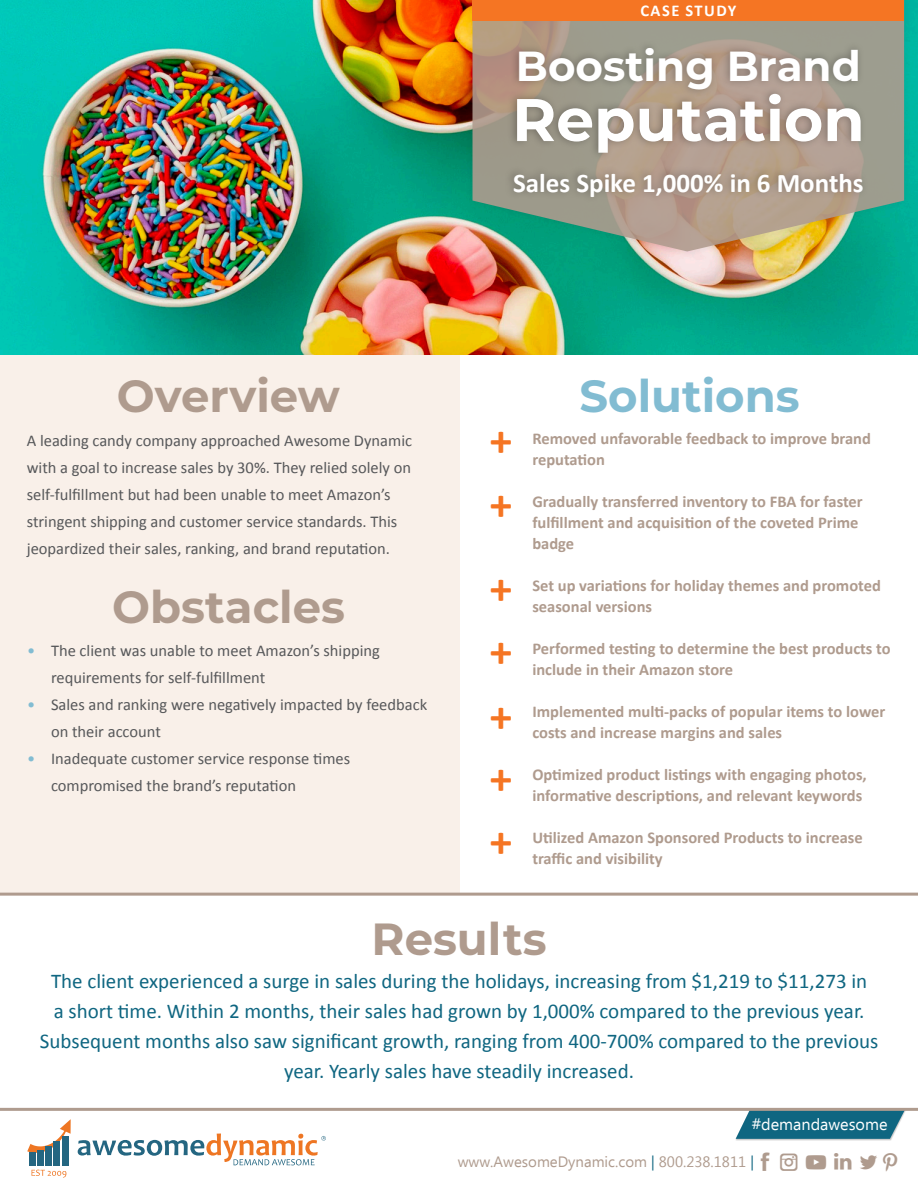
<style>
.page{position:relative;width:918px;height:1188px;background:#fff}
.page>*{position:absolute;margin:0;border:0;box-sizing:border-box;transform-origin:0 0}
.t1{font:700 60px "Montserrat";color:#fff}
.t2{font:700 45px "Montserrat";color:#af9b8e}
.t3{font:700 45px "Montserrat";color:#82bcd2}
.t4{font:700 45px "Calibri";color:#f57523}
.t5{font:700 42px "Montserrat";color:#fff}
.t6{font:700 27px "Calibri";color:#fff}
.t7{font:21px/30px "Calibri";color:#0f6681;text-align:center}
.t8{font:21px "Sosa";color:#af9b8e}
.t9{font:700 16.5px/21px "Calibri";color:#af9b8e}
.t10{font:16.5px/27px "Calibri";color:#57585a}
.t11{font:700 16.5px "Calibri";letter-spacing:.09em;color:#fff}
.t12{font:16.2px "Ebrima";color:#fff}
.t13{font:15px "Ebrima";color:#af9b8e}
.s1{color:#82bcd2}
.s2{color:#0f6681}
</style>
<div class="page">
<div style="left:0;top:354px;width:459px;height:541px;background:#f9f0e9"></div>
<img style="left:0;top:0;width:918px;height:354px">
<svg style="left:78px;top:1134px;width:248px;height:31px"></svg>
<svg style="left:27px;top:1119px;width:44px;height:34px"></svg>
<div style="left:29px;top:1153px;width:7px;height:13px;background:#246681"></div>
<div style="left:37px;top:1150px;width:7px;height:16px;background:#246681"></div>
<div style="left:46px;top:1146px;width:6px;height:20px;background:#246681"></div>
<div style="left:54px;top:1142px;width:6px;height:24px;background:#246681"></div>
<div style="left:62px;top:1136px;width:7px;height:30px;background:#246681"></div>
<svg style="left:31px;top:1170px;width:35px;height:7px"></svg>
<div style="left:736px;top:1110px;width:170px;height:30px;background:#231f20;opacity:.25"></div>
<svg style="left:736px;top:1111px;width:169px;height:28px;background:#23728b"></svg>
<hr style="left:0;top:1108px;width:918px;height:3px;background:#af9b8e">
<hr style="left:0;top:893px;width:918px;height:3px;background:#af9b8e">
<div style="left:465px;top:0;width:447px;height:259px;background:#231f20;opacity:.1"></div>
<svg style="left:472px;top:21px;width:432px;height:230px;background:#919e86"></svg>
<div style="left:507px;top:41px;width:359px;height:120px;background:#231f20;opacity:.35"></div>
<div style="left:504px;top:166px;width:364px;height:38px;background:#231f20;opacity:.35"></div>
<div style="left:472px;top:0;width:432px;height:21px;background:#f57523"></div>
<p class="t11" style="left:640px;top:-2px;width:98px">CASE STUDY</p>
<p class="t5" style="left:516px;top:36px;width:347px">Boosting Brand</p>
<p class="t1" style="left:512px;top:76px;width:354px">Reputation</p>
<p class="t6" style="left:513px;top:164px;width:352px">Sales Spike 1,000% in 6 Months</p>
<p class="t2" style="left:117px;top:364px;width:225px">Overview</p>
<p class="t10" style="left:27px;top:426px;width:387px">A leading candy company approached Awesome Dynamic</p>
<p class="t10" style="left:27px;top:453px;width:386px">with a goal to increase sales by 30%. They relied solely on</p>
<p class="t10" style="left:27px;top:480px;width:372px">self-fulfillment but had been unable to meet Amazon’s stringent shipping and customer service standards. This jeopardized their sales, ranking, and brand reputation.</p>
<p class="t2" style="left:112px;top:574px;width:234px">Obstacles</p>
<p class="t10" style="left:27px;top:636px;width:354px"><span class="s1">•</span> The client was unable to meet Amazon’s shipping</p>
<p class="t10" style="left:51px;top:663px;width:216px">requirements for self-fulfillment</p>
<p class="t10" style="left:27px;top:690px;width:402px"><span class="s1">•</span> Sales and ranking were negatively impacted by feedback</p>
<p class="t10" style="left:51px;top:717px;width:111px">on their account</p>
<p class="t10" style="left:27px;top:744px;width:325px"><span class="s1">•</span> Inadequate customer service response times</p>
<p class="t10" style="left:51px;top:771px;width:247px">compromised the brand’s reputation</p>
<p class="t4" style="left:490px;top:408px;width:24px">+</p>
<p class="t4" style="left:490px;top:472px;width:24px">+</p>
<p class="t4" style="left:490px;top:556px;width:24px">+</p>
<p class="t4" style="left:490px;top:619px;width:24px">+</p>
<p class="t4" style="left:490px;top:684px;width:24px">+</p>
<p class="t4" style="left:490px;top:746px;width:24px">+</p>
<p class="t4" style="left:490px;top:809px;width:24px">+</p>
<p class="t3" style="left:580px;top:364px;width:222px">Solutions</p>
<p class="t9" style="left:532px;top:428px;width:340px">Removed unfavorable feedback to improve brand reputation</p>
<p class="t9" style="left:532px;top:491px;width:332px">Gradually transferred inventory to FBA for faster fulfillment and acquisition of the coveted Prime badge</p>
<p class="t9" style="left:532px;top:575px;width:350px">Set up variations for holiday themes and promoted seasonal versions</p>
<p class="t9" style="left:532px;top:638px;width:360px">Performed testing to determine the best products to include in their Amazon store</p>
<p class="t9" style="left:532px;top:701px;width:354px">Implemented multi-packs of popular items to lower costs and increase margins and sales</p>
<p class="t9" style="left:532px;top:764px;width:336px">Optimized product listings with engaging photos, informative descriptions, and relevant keywords</p>
<p class="t9" style="left:532px;top:827px;width:332px">Utilized Amazon Sponsored Products to increase traffic and visibility</p>
<p class="t2" style="left:372px;top:907px;width:177px">Results</p>
<p class="t7" style="left:40px;top:966px;width:840px">The client experienced a surge in sales during the holidays, increasing from $1,219 to $11,273 in<br>a short time. Within 2 months, their sales had grown by 1,000% compared to the previous year.<br>Subsequent months also saw significant growth, ranging from 400-700% compared to the previous year. Yearly sales have steadily increased.</p>
<p class="t12" style="left:752px;top:1112px;width:137px">#demandawesome</p>
<p class="t8" style="left:755px;top:1152px;width:23px">v</p>
<p class="t13" style="left:458px;top:1151px;width:298px">www.AwesomeDynamic.com <span class="s2">|</span> 800.238.1811 <span class="s2">|</span></p>
</div>
